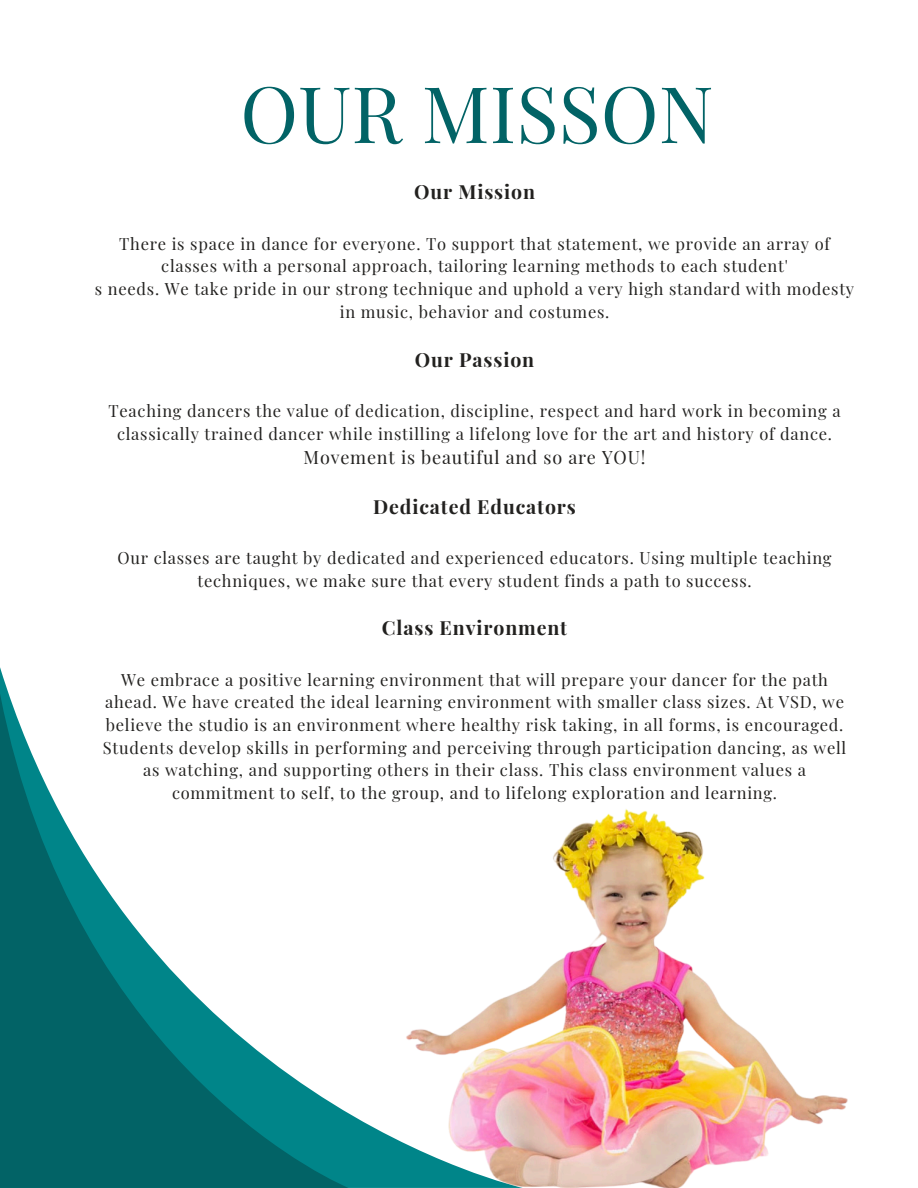
<style>
.page{position:relative;width:918px;height:1188px;background:#fff}
.page>*{position:absolute;margin:0;border:0;box-sizing:border-box;transform-origin:0 0}
.t1{font:78.15px "Playfair Display";color:#026366}
.t2{font:700 19.5px "Playfair Display";letter-spacing:.045em;color:#22211f}
.t3{font:18px "Playfair Display";letter-spacing:.045em;color:#22211f}
.t4{font:16.5px/22.6px "Playfair Display";letter-spacing:.045em;color:#22211f;text-align:center}
</style>
<div class="page">
<svg style="left:0;top:694px;width:261px;height:494px"></svg>
<img style="left:261px;top:809px;width:587px;height:379px">
<h1 class="t1" style="left:240px;top:59px;width:475px">OUR MISSON</h1>
<h2 class="t2" style="left:414px;top:178px;width:123px">Our Mission</h2>
<p class="t4" style="left:119px;top:232px;width:712px">There is space in dance for everyone. To support that statement, we provide an array of classes with a personal approach, tailoring learning methods to each student'</p>
<p class="t4" style="left:95px;top:277px;width:761px">s needs. We take pride in our strong technique and uphold a very high standard with modesty in music, behavior and costumes.</p>
<h2 class="t2" style="left:415px;top:345px;width:121px">Our Passion</h2>
<p class="t4" style="left:109px;top:399px;width:734px">Teaching dancers the value of dedication, discipline, respect and hard work in becoming a</p>
<p class="t4" style="left:117px;top:421px;width:717px">classically trained dancer while instilling a lifelong love for the art and history of dance.</p>
<p class="t3" style="left:304px;top:445px;width:343px">Movement is beautiful and so are YOU!</p>
<h2 class="t2" style="left:373px;top:492px;width:204px">Dedicated Educators</h2>
<p class="t4" style="left:118px;top:546px;width:716px">Our classes are taught by dedicated and experienced educators. Using multiple teaching</p>
<p class="t4" style="left:197px;top:568px;width:556px">techniques, we make sure that every student finds a path to success.</p>
<h2 class="t2" style="left:382px;top:614px;width:187px">Class Environment</h2>
<p class="t4" style="left:103px;top:668px;width:745px">We embrace a positive learning environment that will prepare your dancer for the path ahead. We have created the ideal learning environment with smaller class sizes. At VSD, we believe the studio is an environment where healthy risk taking, in all forms, is encouraged.<br>Students develop skills in performing and perceiving through participation dancing, as well as watching, and supporting others in their class. This class environment values a commitment to self, to the group, and to lifelong exploration and learning.</p>
</div>
